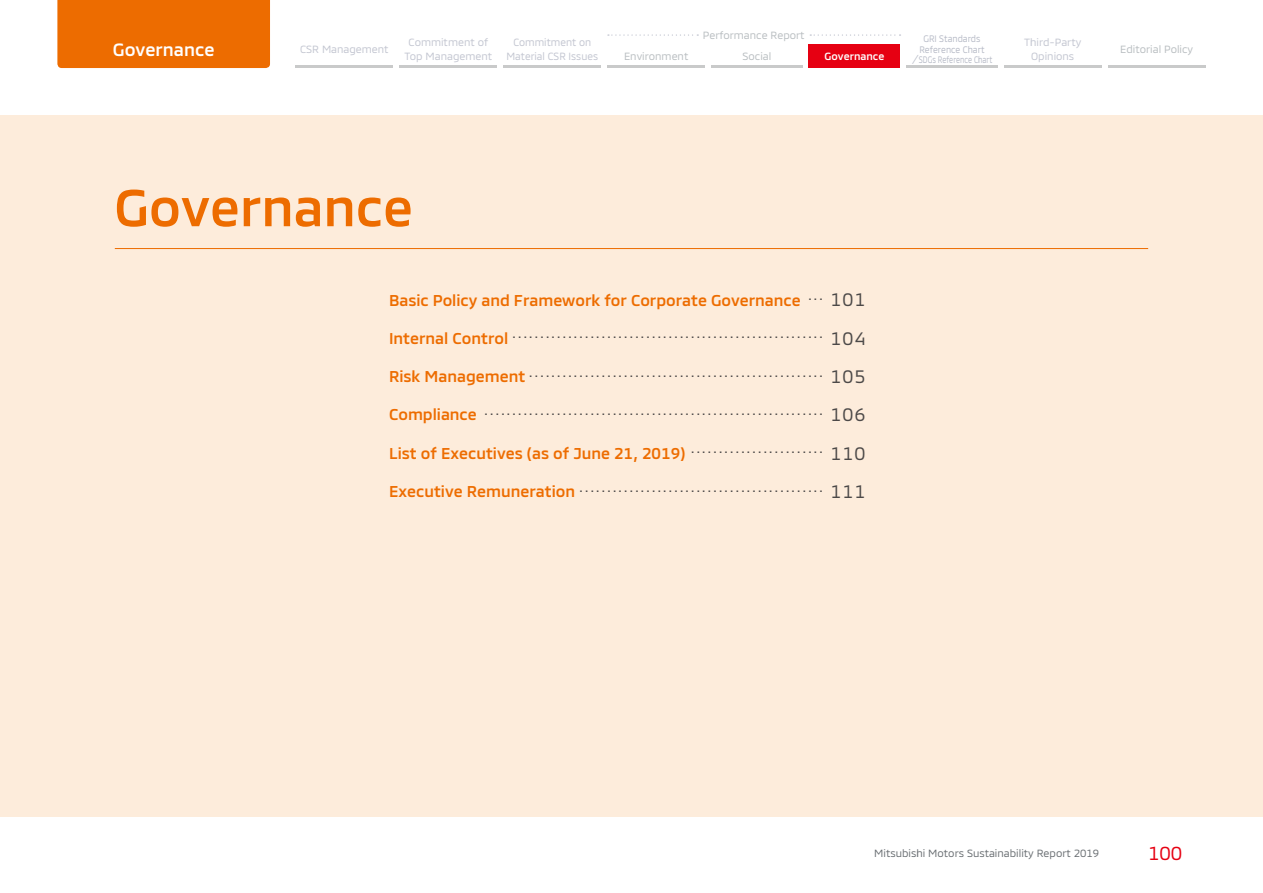
<style>
.page{position:relative;width:1263px;height:893px;background:#fff}
.page>*{position:absolute;margin:0;border:0;box-sizing:border-box;transform-origin:0 0}
.t1{font:500 53.1px "MMCOFFICE";color:#ed6c00}
.t2{font:19.2px "MMCOFFICE";color:#e60012}
.t3{font:500 18px "MMCOFFICE";color:#fff}
.t4{font:15.9px/33px "MMCOFFICE";color:#4c4948}
.t5{font:500 15.9px/33px "MMCOFFICE";color:#ed6c00}
.t6{font:10.65px/13.8px "MMCOFFICE";color:#c2c5d0;text-align:center}
.t7{font:10.65px "MMCOFFICE";color:#b8bdc0}
.t8{font:10.65px "MMCOFFICE";color:#686d71}
.t9{font:10.65px/13.8px "MMCOFFICE";color:#c2c5d0;text-align:center;scale:.95 1}
.t10{font:500 10.65px "MMCOFFICE";color:#fff}
.t11{font:9.6px/10.6px "MMCOFFICE";color:#b6bac6;text-align:center;scale:.9 1}
.s1{font-family:"Hira Kaku Std W4"}
.s2{font-weight:400;font-size:18.3px;color:#4c4948}
.s3{font-weight:400;color:#4c4948}
.s4{font-weight:500;color:#ed6c00}
.s5{font-size:18.3px}
</style>
<div class="page">
<div style="left:57px;top:0;width:213px;height:68px;background:#ed6c00"></div>
<div style="left:0;top:115px;width:1263px;height:701px;background:#fdecdb"></div>
<hr style="left:115px;top:248px;width:1033px;height:1px;background:#ed6c00">
<div style="left:809px;top:45px;width:91px;height:23px;background:#e60012"></div>
<hr style="left:296px;top:66px;width:97px;height:2px;background:#c9caca">
<hr style="left:399px;top:66px;width:98px;height:2px;background:#c9caca">
<hr style="left:503px;top:66px;width:98px;height:2px;background:#c9caca">
<hr style="left:607px;top:66px;width:98px;height:2px;background:#c9caca">
<hr style="left:711px;top:66px;width:92px;height:2px;background:#c9caca">
<hr style="left:906px;top:66px;width:92px;height:2px;background:#c9caca">
<hr style="left:1004px;top:66px;width:98px;height:2px;background:#c9caca">
<hr style="left:1108px;top:66px;width:97px;height:2px;background:#c9caca">
<svg style="left:608px;top:34px;width:90px;height:2px"></svg>
<svg style="left:810px;top:34px;width:90px;height:2px"></svg>
<p class="t3" style="left:113px;top:35px;width:103px">Governance</p>
<p class="t6" style="left:300px;top:41px;width:90px">CSR Management</p>
<p class="t6" style="left:404px;top:34px;width:89px">Commitment of<br>Top Management</p>
<p class="t9" style="left:506px;top:34px;width:98px">Commitment on<br>Material CSR Issues</p>
<p class="t7" style="left:703px;top:27px;width:103px">Performance Report</p>
<p class="t7" style="left:624px;top:48px;width:66px">Environment</p>
<p class="t7" style="left:742px;top:48px;width:30px">Social</p>
<p class="t10" style="left:825px;top:48px;width:61px">Governance</p>
<p class="t11" style="left:912px;top:32px;width:91px">GRI Standards<br>Reference Chart<span class="s1">／</span>SDGs Reference Chart</p>
<p class="t6" style="left:1024px;top:34px;width:59px">Third-Party<br>Opinions</p>
<p class="t7" style="left:1120px;top:41px;width:75px">Editorial Policy</p>
<h1 class="t1" style="left:114px;top:165px;width:300px">Governance</h1>
<p class="t5" style="left:389px;top:282px;width:478px">Basic Policy and Framework for Corporate Governance <sup>...</sup> <span class="s2">101<br></span>Internal Control <span class="s3">........................................................</span> <span class="s2">104</span></p>
<p class="t4" style="left:389px;top:353px;width:478px"><span class="s4">Risk Management</span> ..................................................... <span class="s5">105</span></p>
<p class="t4" style="left:389px;top:391px;width:478px"><span class="s4">Compliance</span> ............................................................. <span class="s5">106</span></p>
<p class="t4" style="left:389px;top:434px;width:478px"><span class="s4">List of Executives (as of June 21, 2019)</span> ........................ <span class="s5">110<br></span><span class="s4">Executive Remuneration</span> ............................................ <span class="s5">111</span></p>
<p class="t8" style="left:874px;top:844px;width:226px">Mitsubishi Motors Sustainability Report 2019</p>
<p class="t2" style="left:1148px;top:837px;width:36px">100</p>
</div>
